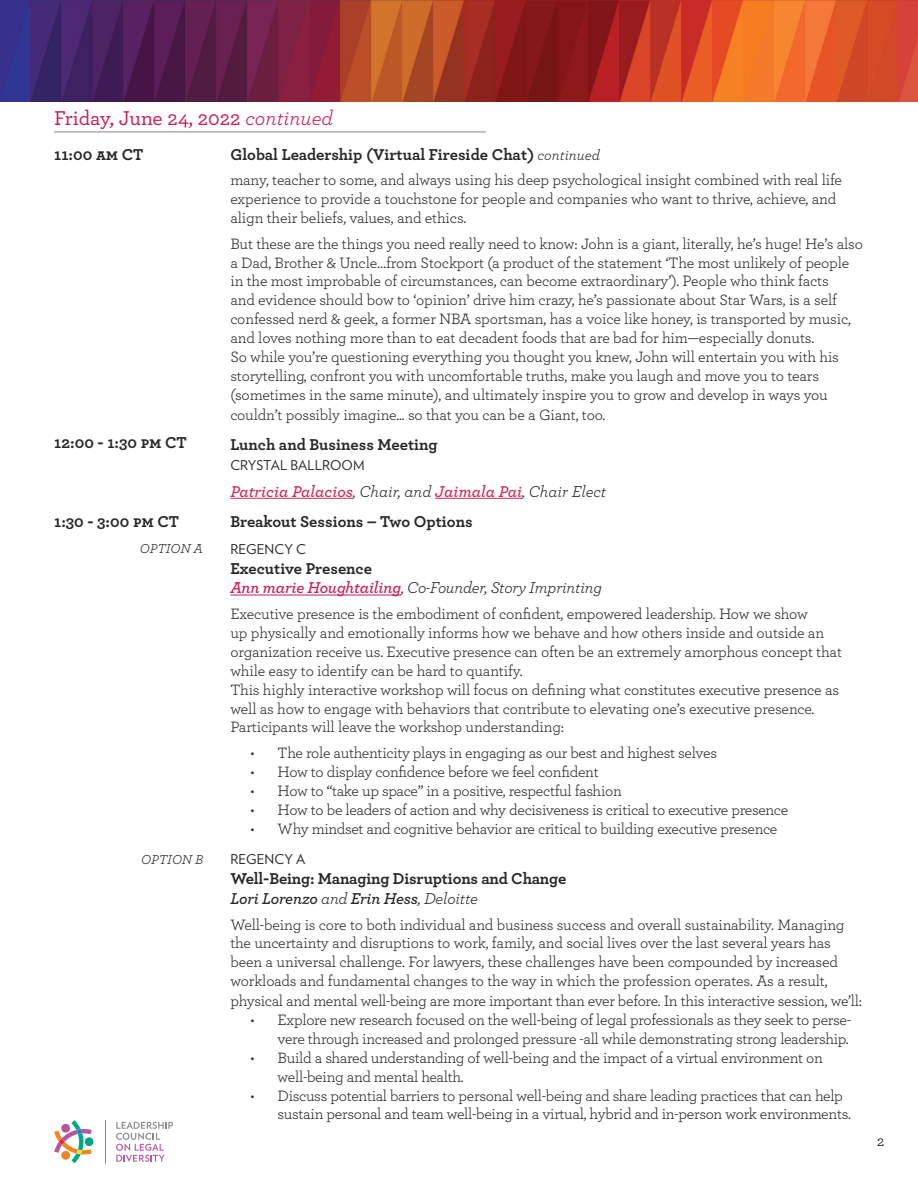
<style>
.page{position:relative;width:918px;height:1188px;background:#fff}
.page>*{position:absolute;margin:0;border:0;box-sizing:border-box;transform-origin:0 0}
.t1{font:500 21px "Archer";color:#c61e55}
.t2{font:700 16.5px/30.6px "Archer";letter-spacing:-.005em;color:#292829}
.t3{font:italic 16.5px/19.8px "Archer";letter-spacing:-.01em;color:#292829}
.t4{font:15.75px/19px "Archer";letter-spacing:-.02em;color:#292829}
.t5{font:15px "Archer";color:#000}
.t6{font:13.5px "Verlag";letter-spacing:.01em;color:#292829}
.t7{font:italic 13.5px "Archer";color:#292829}
.s1{font-weight:400;font-style:italic}
.s2{font-weight:400;font-style:italic;font-size:15px}
.s3{font-weight:600;font-style:italic;color:#c8305a}
.s4{font-weight:700;font-style:normal}
.s5{font-weight:600;color:#c61e55}
.s6{font-weight:600;font-style:italic}
</style>
<div class="page">
<img style="left:0;top:0;width:918px;height:102px">
<hr style="left:54px;top:132px;width:432px;height:1px;background:#88817e">
<hr style="left:230px;top:498px;width:123px;height:1px;background:#c8305a">
<hr style="left:435px;top:498px;width:87px;height:1px;background:#c8305a">
<hr style="left:230px;top:595px;width:171px;height:1px;background:#c61e55">
<svg style="left:116px;top:1122px;width:57px;height:40px"></svg>
<svg style="left:54px;top:1120px;width:38px;height:43px"></svg>
<svg style="left:105px;top:1120px;width:1px;height:44px"></svg>
<h1 class="t1" style="left:54px;top:103px;width:281px">Friday, June 24, 2022 <span class="s1">continued</span></h1>
<p class="t2" style="left:230px;top:138px;width:371px">Global Leadership (Virtual Fireside Chat) <span class="s2">continued</span></p>
<p class="t4" style="left:230px;top:170px;width:613px">many, teacher to some, and always using his deep psychological insight combined with real life experience to provide a touchstone for people and companies who want to thrive, achieve, and align their beliefs, values, and ethics.</p>
<p class="t4" style="left:230px;top:233px;width:634px">But these are the things you need really need to know: John is a giant, literally, he’s huge! He’s also a Dad, Brother &amp; Uncle…from Stockport (a product of the statement ‘The most unlikely of people in the most improbable of circumstances, can become extraordinary’). People who think facts<br>and evidence should bow to ‘opinion’ drive him crazy, he’s passionate about Star Wars, is a self confessed nerd &amp; geek, a former NBA sportsman, has a voice like honey, is transported by music, and loves nothing more than to eat decadent foods that are bad for him—especially donuts.<br>So while you’re questioning everything you thought you knew, John will entertain you with his storytelling, confront you with uncomfortable truths, make you laugh and move you to tears (sometimes in the same minute), and ultimately inspire you to grow and develop in ways you couldn’t possibly imagine... so that you can be a Giant, too.</p>
<p class="t2" style="left:230px;top:428px;width:209px">Lunch and Business Meeting</p>
<p class="t6" style="left:230px;top:455px;width:136px">CRYSTAL BALLROOM</p>
<p class="t2" style="left:230px;top:475px;width:377px"><span class="s3">Patricia Palacios</span><span class="s1">, Chair, and</span> <span class="s3">Jaimala Pai</span><span class="s1">, Chair Elect<br></span>Breakout Sessions – Two Options</p>
<p class="t6" style="left:230px;top:539px;width:77px">REGENCY C</p>
<p class="t3" style="left:230px;top:557px;width:373px"><span class="s4">Executive Presence<br></span><span class="s5">Ann marie Houghtailing</span>, Co-Founder, Story Imprinting</p>
<p class="t4" style="left:230px;top:604px;width:613px">Executive presence is the embodiment of confident, empowered leadership. How we show<br>up physically and emotionally informs how we behave and how others inside and outside an organization receive us. Executive presence can often be an extremely amorphous concept that while easy to identify can be hard to quantify.<br>This highly interactive workshop will focus on defining what constitutes executive presence as well as how to engage with behaviors that contribute to elevating one’s executive presence.<br>Participants will leave the workshop understanding:</p>
<p class="t4" style="left:251px;top:743px;width:468px">• The role authenticity plays in engaging as our best and highest selves</p>
<p class="t4" style="left:251px;top:761px;width:350px">• How to display confidence before we feel confident</p>
<p class="t4" style="left:251px;top:780px;width:373px">• How to “take up space” in a positive, respectful fashion</p>
<p class="t4" style="left:251px;top:799px;width:539px">• How to be leaders of action and why decisiveness is critical to executive presence</p>
<p class="t4" style="left:251px;top:818px;width:528px">• Why mindset and cognitive behavior are critical to building executive presence</p>
<p class="t6" style="left:230px;top:849px;width:77px">REGENCY A</p>
<p class="t2" style="left:230px;top:868px;width:338px;line-height:19.8px">Well-Being: Managing Disruptions and Change<br><span class="s6">Lori Lorenzo</span> <span class="s1">and</span> <span class="s6">Erin Hess</span><span class="s1">, Deloitte</span></p>
<p class="t4" style="left:230px;top:914px;width:633px">Well-being is core to both individual and business success and overall sustainability. Managing the uncertainty and disruptions to work, family, and social lives over the last several years has been a universal challenge. For lawyers, these challenges have been compounded by increased workloads and fundamental changes to the way in which the profession operates. As a result, physical and mental well-being are more important than ever before. In this interactive session, we’ll:</p>
<p class="t4" style="left:251px;top:1009px;width:602px;text-align:right">• Explore new research focused on the well-being of legal professionals as they seek to perse&shy;vere through increased and prolonged pressure -all while demonstrating strong leadership.</p>
<p class="t4" style="left:278px;top:1047px;width:547px;text-indent:-27px">• Build a shared understanding of well-being and the impact of a virtual environment on well-being and mental health.</p>
<p class="t4" style="left:278px;top:1085px;width:575px;text-indent:-27px">• Discuss potential barriers to personal well-being and share leading practices that can help sustain personal and team well-being in a virtual, hybrid and in-person work environments.</p>
<p class="t2" style="left:54px;top:138px;width:91px">11:00 am CT</p>
<p class="t2" style="left:54px;top:426px;width:134px">12:00 - 1:30 pm CT</p>
<p class="t2" style="left:54px;top:505px;width:126px">1:30 - 3:00 pm CT</p>
<p class="t7" style="left:140px;top:539px;width:65px">OPTION A</p>
<p class="t7" style="left:141px;top:850px;width:63px">OPTION B</p>
<p class="t5" style="left:877px;top:1131px;width:9px">2</p>
</div>
